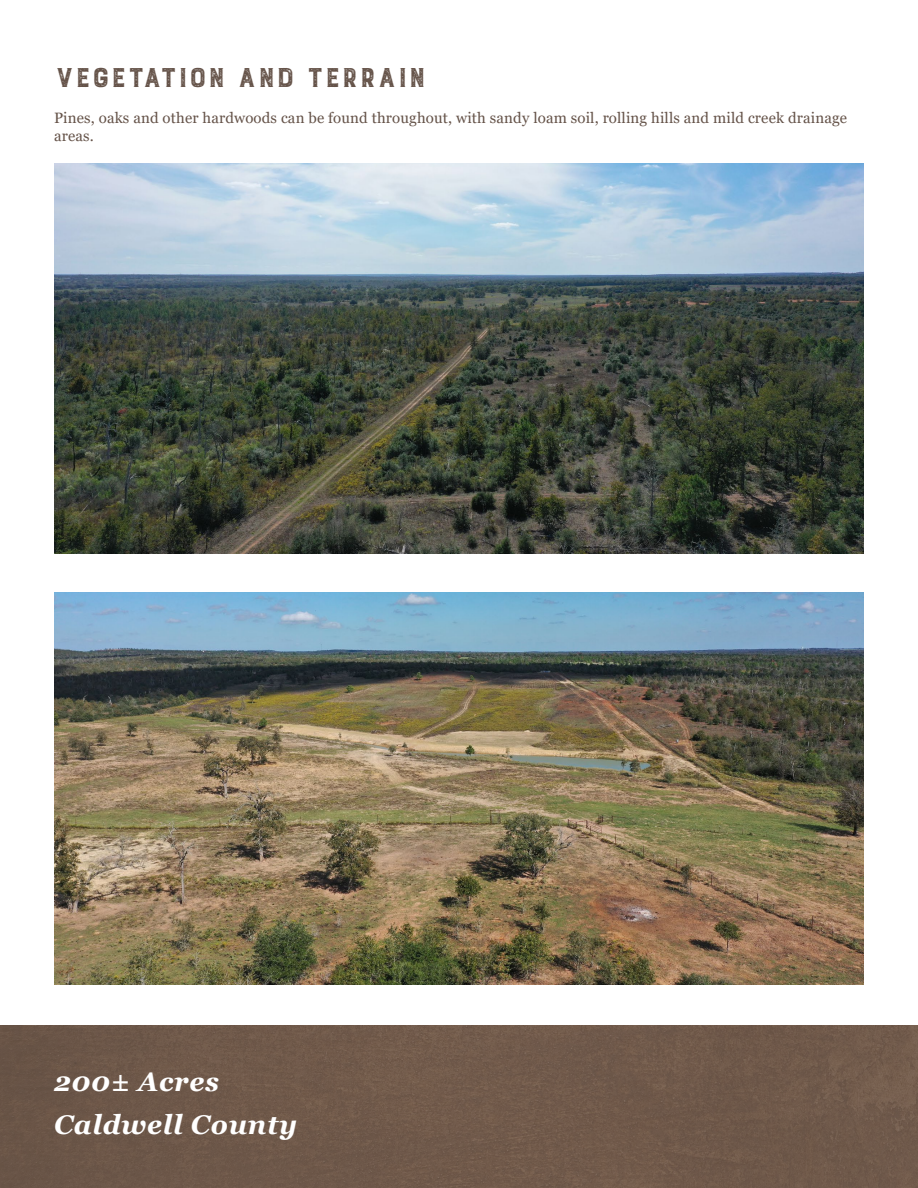
<style>
.page{position:relative;width:918px;height:1188px;background:#fff}
.page>*{position:absolute;margin:0;border:0;box-sizing:border-box;transform-origin:0 0}
.t1{font:300 36px "Burford Rustic";color:#655349}
.t2{font:italic 700 27px "Georgia";letter-spacing:.025em;color:#fff}
.t3{font:15px/18px "Georgia";letter-spacing:.01em;color:#655349}
</style>
<div class="page">
<div style="left:0;top:1025px;width:918px;height:163px;background:#6f594a"></div>
<img style="left:54px;top:592px;width:810px;height:393px">
<img style="left:54px;top:164px;width:810px;height:389px">
<p class="t1" style="left:54px;top:59px;width:374px">vegetation and terrain</p>
<p class="t3" style="left:54px;top:109px;width:795px">Pines, oaks and other hardwoods can be found throughout, with sandy loam soil, rolling hills and mild creek drainage areas.</p>
<p class="t2" style="left:54px;top:1064px;width:167px">200± Acres</p>
<p class="t2" style="left:54px;top:1107px;width:245px">Caldwell County</p>
</div>
